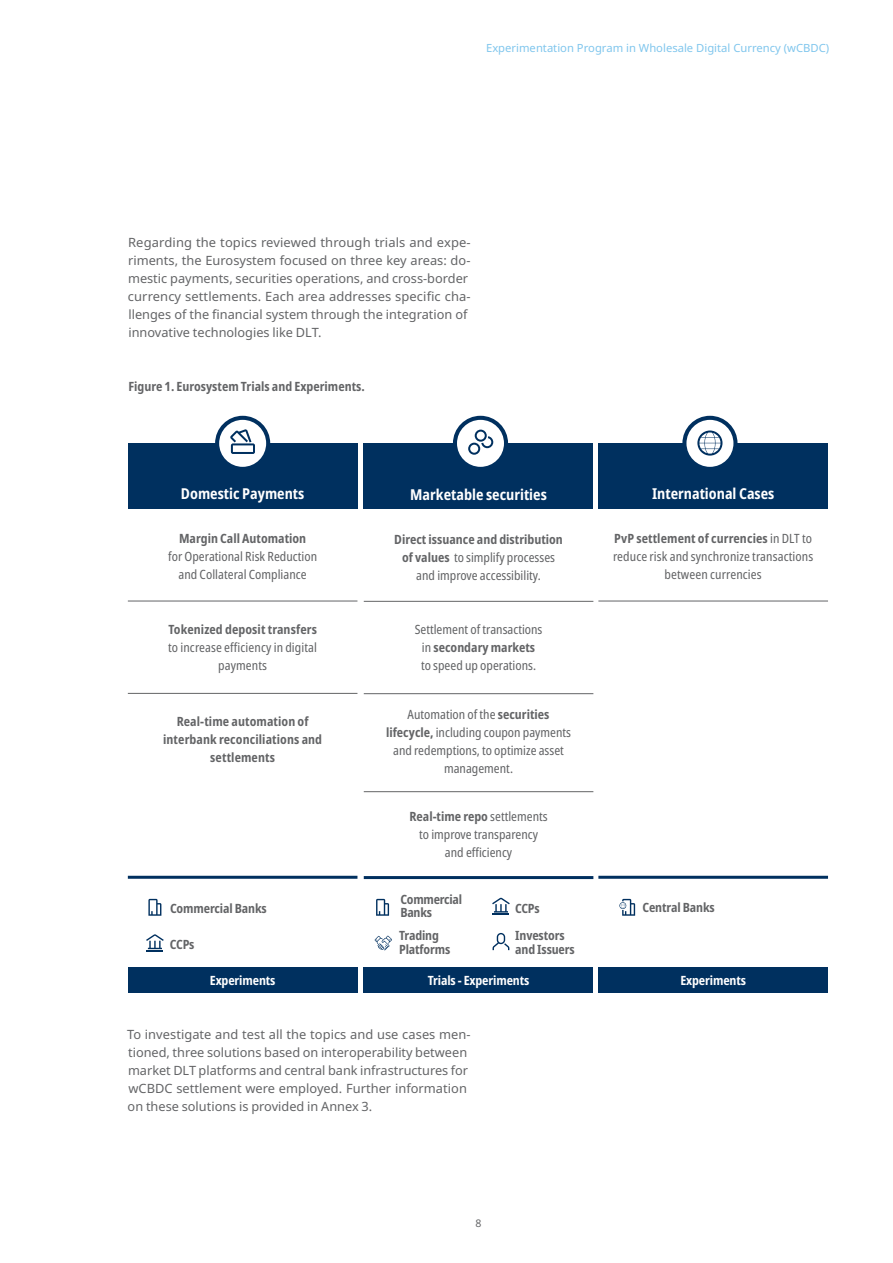
<style>
.page{position:relative;width:893px;height:1263px;background:#fff}
.page>*{position:absolute;margin:0;border:0;box-sizing:border-box;transform-origin:0 0}
.t1{font:700 condensed 15px "Noto Sans";color:#fff}
.t2{font:12.75px/18px "Noto Sans";color:#636466}
.t3{font:condensed 12.75px/18px "Noto Sans";color:#636466;text-align:center}
.t4{font:700 condensed 12.75px/18px "Noto Sans";color:#636466}
.t5{font:700 condensed 12.75px "Noto Sans";letter-spacing:-.01em;color:#fff}
.t6{font:700 condensed 12.75px/13.5px "Noto Sans";letter-spacing:-.02em;color:#636466}
.t7{font:11.25px "Noto Sans";color:#80c6ed}
.t8{font:10.5px "Noto Sans";color:#636466}
.s1{font-weight:700}
</style>
<div class="page">
<div style="left:128px;top:443px;width:229px;height:66px;background:#00305f"></div>
<div style="left:128px;top:967px;width:229px;height:26px;background:#00305f"></div>
<hr style="left:128px;top:601px;width:229px;height:1px;background:#636466">
<hr style="left:128px;top:693px;width:229px;height:1px;background:#636466">
<hr style="left:128px;top:876px;width:229px;height:3px;background:#00305f">
<div style="left:363px;top:443px;width:230px;height:66px;background:#00305f"></div>
<div style="left:363px;top:967px;width:230px;height:26px;background:#00305f"></div>
<hr style="left:364px;top:601px;width:229px;height:1px;background:#636466">
<hr style="left:364px;top:693px;width:229px;height:1px;background:#636466">
<hr style="left:364px;top:876px;width:229px;height:3px;background:#00305f">
<div style="left:598px;top:443px;width:230px;height:66px;background:#00305f"></div>
<div style="left:598px;top:967px;width:230px;height:26px;background:#00305f"></div>
<hr style="left:598px;top:601px;width:230px;height:1px;background:#636466">
<hr style="left:598px;top:876px;width:230px;height:3px;background:#00305f">
<div style="left:682px;top:416px;width:55px;height:55px;background:#00305f;border-radius:50%"></div>
<div style="left:686px;top:420px;width:47px;height:47px;background:#fff;border-radius:50%"></div>
<div style="left:453px;top:416px;width:55px;height:55px;background:#00305f;border-radius:50%"></div>
<div style="left:457px;top:420px;width:47px;height:47px;background:#fff;border-radius:50%"></div>
<div style="left:215px;top:416px;width:55px;height:55px;background:#00305f;border-radius:50%"></div>
<div style="left:219px;top:420px;width:47px;height:47px;background:#fff;border-radius:50%"></div>
<svg style="left:697px;top:430px;width:25px;height:26px"></svg>
<svg style="left:468px;top:430px;width:25px;height:25px"></svg>
<svg style="left:230px;top:429px;width:25px;height:25px"></svg>
<svg style="left:492px;top:898px;width:18px;height:17px"></svg>
<svg style="left:146px;top:934px;width:18px;height:18px"></svg>
<svg style="left:376px;top:899px;width:13px;height:17px"></svg>
<svg style="left:148px;top:899px;width:13px;height:17px"></svg>
<svg style="left:492px;top:933px;width:17px;height:17px"></svg>
<svg style="left:375px;top:936px;width:17px;height:14px"></svg>
<svg style="left:619px;top:899px;width:16px;height:17px"></svg>
<hr style="left:364px;top:791px;width:229px;height:1px;background:#636466">
<p class="t7" style="left:486px;top:41px;width:345px">Experimentation Program in Wholesale Digital Currency (wCBDC)</p>
<p class="t2" style="left:128px;top:233px;width:344px">Regarding the topics reviewed through trials and expe&shy;riments, the Eurosystem focused on three key areas: do&shy;mestic payments, securities operations, and cross-border currency settlements. Each area addresses specific cha&shy;llenges of the financial system through the integration of innovative technologies like DLT.</p>
<p class="t4" style="left:128px;top:377px;width:238px">Figure 1. Eurosystem Trials and Experiments.</p>
<p class="t1" style="left:181px;top:483px;width:125px">Domestic Payments</p>
<p class="t4" style="left:179px;top:530px;width:129px">Margin Call Automation</p>
<p class="t3" style="left:168px;top:548px;width:151px">for Operational Risk Reduction and Collateral Compliance</p>
<p class="t4" style="left:168px;top:620px;width:150px">Tokenized deposit transfers</p>
<p class="t3" style="left:168px;top:639px;width:150px">to increase efficiency in digital payments</p>
<p class="t4" style="left:163px;top:712px;width:161px;text-align:center">Real-time automation of interbank reconciliations and settlements</p>
<p class="t4" style="left:170px;top:899px;width:98px">Commercial Banks</p>
<p class="t4" style="left:170px;top:935px;width:26px">CCPs</p>
<p class="t5" style="left:210px;top:971px;width:67px">Experiments</p>
<p class="t1" style="left:410px;top:483px;width:138px">Marketable securities</p>
<p class="t3" style="left:394px;top:530px;width:170px"><span class="s1">Direct issuance and distribution of values</span> to simplify processes and improve accessibility.</p>
<p class="t3" style="left:415px;top:621px;width:129px">Settlement of transactions in <span class="s1">secondary markets<br></span>to speed up operations.</p>
<p class="t3" style="left:386px;top:706px;width:186px">Automation of the <span class="s1">securities lifecycle,</span> including coupon payments and redemptions, to optimize asset management.</p>
<p class="t3" style="left:409px;top:807px;width:140px"><span class="s1">Real-time repo</span> settlements to improve transparency and efficiency</p>
<p class="t6" style="left:400px;top:893px;width:63px">Commercial<br>Banks</p>
<p class="t4" style="left:515px;top:899px;width:26px">CCPs</p>
<p class="t4" style="left:399px;top:929px;width:53px;line-height:13.5px">Trading<br>Platforms</p>
<p class="t4" style="left:515px;top:929px;width:61px;line-height:13.5px">Investors and Issuers</p>
<p class="t5" style="left:428px;top:971px;width:103px">Trials - Experiments</p>
<p class="t2" style="left:127px;top:1025px;width:345px">To investigate and test all the topics and use cases men&shy;tioned, three solutions based on interoperability between market DLT platforms and central bank infrastructures for wCBDC settlement were employed. Further information on these solutions is provided in Annex 3.</p>
<p class="t1" style="left:652px;top:483px;width:124px">International Cases</p>
<p class="t3" style="left:613px;top:530px;width:202px"><span class="s1">PvP settlement of currencies</span> in DLT to reduce risk and synchronize transactions between currencies</p>
<p class="t4" style="left:642px;top:899px;width:74px">Central Banks</p>
<p class="t5" style="left:680px;top:971px;width:67px">Experiments</p>
<p class="t8" style="left:475px;top:1218px;width:8px">8</p>
</div>
